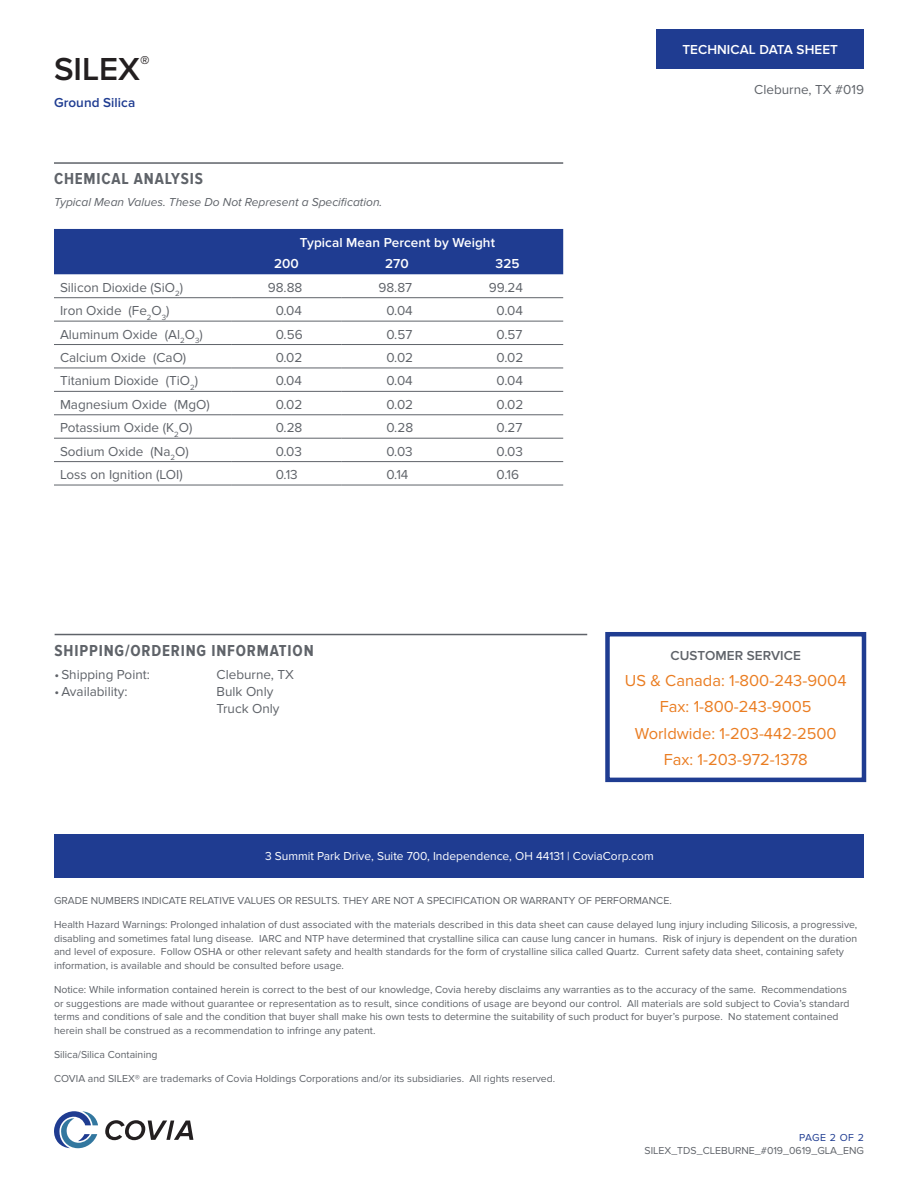
<style>
.page{position:relative;width:918px;height:1188px;background:#fff}
.page>*{position:absolute;margin:0;border:0;box-sizing:border-box;transform-origin:0 0}
.Header_1{font:600 33px "Proxima Nova";color:#231f20}
.Header_4_center{font:16.5px "Proxima Nova";color:#ea7d22}
.Header_3{font:700 16.5px "Proxima Nova Cond";letter-spacing:.05em;color:#5f6369}
.Table_Body_L{font:13.5px/16.5px "Proxima Nova";color:#5f6369}
.Table_Body_R{font:13.5px "Proxima Nova";color:#5f6369}
.Table_Header{font:600 13.5px "Proxima Nova";letter-spacing:.005em;color:#fff}
.Header_4_center-2{font:600 13.5px "Proxima Nova";letter-spacing:.005em;color:#5f6369}
.body_s_center{font:13.5px "Proxima Nova";color:#5f6369}
.Header_4{font:600 13.5px "Proxima Nova";letter-spacing:.005em;color:#1f3c91}
.t1{font:12px "Proxima Nova";color:#fff}
.body_xs{font:italic 12px "Proxima Nova";color:#5f6369}
.body_xxs{font:10.5px/13.5px "Proxima Nova";color:#5f6369}
.body_xxs_right{font:10.5px "Proxima Nova";color:#5f6369}
.t2{font:10.5px "Proxima Nova";letter-spacing:.03em;color:#1f3c91}
</style>
<div class="page">
<div style="left:656px;top:29px;width:208px;height:39px;background:#1f3c91"></div>
<svg style="left:105px;top:1120px;width:88px;height:20px"></svg>
<svg style="left:54px;top:1111px;width:44px;height:37px"></svg>
<div style="left:54px;top:834px;width:810px;height:44px;background:#1f3c91"></div>
<hr style="left:55px;top:634px;width:532px;height:1px;background:#5f6369">
<div style="left:605px;top:632px;width:261px;height:150px;border:4px solid #1f3c91"></div>
<hr style="left:54px;top:162px;width:509px;height:2px;background:#5f6369">
<div style="left:54px;top:229px;width:509px;height:45px;background:#1f3c91"></div>
<hr style="left:54px;top:461px;width:177px;height:1px;background:#5f6369">
<hr style="left:54px;top:485px;width:177px;height:1px;background:#5f6369">
<hr style="left:231px;top:461px;width:111px;height:1px;background:#5f6369">
<hr style="left:342px;top:461px;width:110px;height:1px;background:#5f6369">
<hr style="left:452px;top:461px;width:111px;height:1px;background:#5f6369">
<hr style="left:231px;top:485px;width:111px;height:1px;background:#5f6369">
<hr style="left:342px;top:485px;width:110px;height:1px;background:#5f6369">
<hr style="left:452px;top:485px;width:111px;height:1px;background:#5f6369">
<hr style="left:54px;top:297px;width:177px;height:1px;background:#5f6369">
<hr style="left:231px;top:297px;width:111px;height:1px;background:#5f6369">
<hr style="left:342px;top:297px;width:110px;height:1px;background:#5f6369">
<hr style="left:452px;top:297px;width:111px;height:1px;background:#5f6369">
<hr style="left:54px;top:321px;width:177px;height:1px;background:#5f6369">
<hr style="left:231px;top:321px;width:111px;height:1px;background:#5f6369">
<hr style="left:342px;top:321px;width:110px;height:1px;background:#5f6369">
<hr style="left:452px;top:321px;width:111px;height:1px;background:#5f6369">
<hr style="left:54px;top:344px;width:177px;height:1px;background:#5f6369">
<hr style="left:231px;top:344px;width:111px;height:1px;background:#5f6369">
<hr style="left:342px;top:344px;width:110px;height:1px;background:#5f6369">
<hr style="left:452px;top:344px;width:111px;height:1px;background:#5f6369">
<hr style="left:54px;top:368px;width:177px;height:1px;background:#5f6369">
<hr style="left:231px;top:368px;width:111px;height:1px;background:#5f6369">
<hr style="left:342px;top:368px;width:110px;height:1px;background:#5f6369">
<hr style="left:452px;top:368px;width:111px;height:1px;background:#5f6369">
<hr style="left:54px;top:391px;width:177px;height:1px;background:#5f6369">
<hr style="left:231px;top:391px;width:111px;height:1px;background:#5f6369">
<hr style="left:342px;top:391px;width:110px;height:1px;background:#5f6369">
<hr style="left:452px;top:391px;width:111px;height:1px;background:#5f6369">
<hr style="left:54px;top:414px;width:177px;height:1px;background:#5f6369">
<hr style="left:231px;top:414px;width:111px;height:1px;background:#5f6369">
<hr style="left:342px;top:414px;width:110px;height:1px;background:#5f6369">
<hr style="left:452px;top:414px;width:111px;height:1px;background:#5f6369">
<hr style="left:54px;top:438px;width:177px;height:1px;background:#5f6369">
<hr style="left:231px;top:438px;width:111px;height:1px;background:#5f6369">
<hr style="left:342px;top:438px;width:110px;height:1px;background:#5f6369">
<hr style="left:452px;top:438px;width:111px;height:1px;background:#5f6369">
<p class="Header_1" style="left:54px;top:50px;width:97px">SILEX<sup>®</sup></p>
<p class="Header_4" style="left:54px;top:95px;width:83px">Ground Silica</p>
<p class="Header_3" style="left:54px;top:169px;width:150px">CHEMICAL ANALYSIS</p>
<p class="body_xs" style="left:54px;top:195px;width:330px">Typical Mean Values. These Do Not Represent a Specification.</p>
<p class="Table_Header" style="left:300px;top:235px;width:197px">Typical Mean Percent by Weight</p>
<p class="Table_Header" style="left:274px;top:256px;width:26px">200</p>
<p class="Table_Header" style="left:385px;top:256px;width:25px">270</p>
<p class="Table_Header" style="left:496px;top:256px;width:26px">325</p>
<p class="Table_Body_L" style="left:60px;top:279px;width:125px">Silicon Dioxide (SiO<sub>2</sub>)</p>
<p class="Table_Body_R" style="left:268px;top:279px;width:36px">98.88</p>
<p class="Table_Body_R" style="left:378px;top:279px;width:35px">98.87</p>
<p class="Table_Body_R" style="left:489px;top:279px;width:36px">99.24</p>
<p class="Table_Body_L" style="left:60px;top:303px;width:111px">Iron Oxide (Fe<sub>2</sub>O<sub>3</sub>)</p>
<p class="Table_Body_R" style="left:276px;top:303px;width:28px">0.04</p>
<p class="Table_Body_R" style="left:386px;top:303px;width:28px">0.04</p>
<p class="Table_Body_R" style="left:497px;top:303px;width:28px">0.04</p>
<p class="Table_Body_L" style="left:60px;top:326px;width:144px">Aluminum Oxide (Al<sub>2</sub>O<sub>3</sub>)</p>
<p class="Table_Body_R" style="left:276px;top:326px;width:28px">0.56</p>
<p class="Table_Body_R" style="left:386px;top:326px;width:27px">0.57</p>
<p class="Table_Body_R" style="left:497px;top:326px;width:27px">0.57</p>
<p class="Table_Body_L" style="left:60px;top:349px;width:128px">Calcium Oxide (CaO)</p>
<p class="Table_Body_R" style="left:276px;top:350px;width:28px">0.02</p>
<p class="Table_Body_R" style="left:386px;top:350px;width:28px">0.02</p>
<p class="Table_Body_R" style="left:497px;top:350px;width:28px">0.02</p>
<p class="Table_Body_L" style="left:60px;top:373px;width:140px">Titanium Dioxide (TiO<sub>2</sub>)</p>
<p class="Table_Body_R" style="left:276px;top:373px;width:28px">0.04</p>
<p class="Table_Body_R" style="left:386px;top:373px;width:28px">0.04</p>
<p class="Table_Body_R" style="left:497px;top:373px;width:28px">0.04</p>
<p class="Table_Body_L" style="left:60px;top:396px;width:151px">Magnesium Oxide (MgO)</p>
<p class="Table_Body_R" style="left:276px;top:397px;width:28px">0.02</p>
<p class="Table_Body_R" style="left:386px;top:397px;width:28px">0.02</p>
<p class="Table_Body_R" style="left:497px;top:397px;width:28px">0.02</p>
<p class="Table_Body_L" style="left:60px;top:420px;width:134px">Potassium Oxide (K<sub>2</sub>O)</p>
<p class="Table_Body_R" style="left:276px;top:420px;width:28px">0.28</p>
<p class="Table_Body_R" style="left:386px;top:420px;width:28px">0.28</p>
<p class="Table_Body_R" style="left:497px;top:420px;width:27px">0.27</p>
<p class="Table_Body_L" style="left:60px;top:443px;width:130px">Sodium Oxide (Na<sub>2</sub>O)</p>
<p class="Table_Body_R" style="left:276px;top:443px;width:28px">0.03</p>
<p class="Table_Body_R" style="left:386px;top:443px;width:28px">0.03</p>
<p class="Table_Body_R" style="left:497px;top:443px;width:28px">0.03</p>
<p class="Table_Body_L" style="left:60px;top:466px;width:124px">Loss on Ignition (LOI)</p>
<p class="Table_Body_R" style="left:276px;top:467px;width:23px">0.13</p>
<p class="Table_Body_R" style="left:386px;top:467px;width:24px">0.14</p>
<p class="Table_Body_R" style="left:497px;top:467px;width:24px">0.16</p>
<p class="Header_3" style="left:55px;top:641px;width:261px">SHIPPING/ORDERING INFORMATION</p>
<p class="Table_Body_L" style="left:55px;top:666px;width:97px">•Shipping Point:</p>
<p class="Table_Body_L" style="left:217px;top:666px;width:79px">Cleburne, TX</p>
<p class="Table_Body_L" style="left:55px;top:684px;width:74px">•Availability:</p>
<p class="Table_Body_L" style="left:217px;top:684px;width:64px">Bulk Only<br>Truck Only</p>
<p class="Table_Header" style="left:682px;top:42px;width:157px">TECHNICAL DATA SHEET</p>
<p class="body_s_center" style="left:754px;top:81px;width:111px">Cleburne, TX #019</p>
<p class="Header_4_center-2" style="left:671px;top:648px;width:132px">CUSTOMER SERVICE</p>
<p class="Header_4_center" style="left:625px;top:671px;width:223px">US &amp; Canada: 1-800-243-9004</p>
<p class="Header_4_center" style="left:660px;top:697px;width:153px">Fax: 1-800-243-9005</p>
<p class="Header_4_center" style="left:635px;top:724px;width:203px">Worldwide: 1-203-442-2500</p>
<p class="Header_4_center" style="left:664px;top:750px;width:146px">Fax: 1-203-972-1378</p>
<p class="t1" style="left:265px;top:850px;width:390px">3 Summit Park Drive, Suite 700, Independence, OH 44131 | CoviaCorp.com</p>
<p class="body_xxs" style="left:54px;top:894px;width:619px">GRADE NUMBERS INDICATE RELATIVE VALUES OR RESULTS. THEY ARE NOT A SPECIFICATION OR WARRANTY OF PERFORMANCE.</p>
<p class="body_xxs" style="left:54px;top:918px;width:805px">Health Hazard Warnings: Prolonged inhalation of dust associated with the materials described in this data sheet can cause delayed lung injury including Silicosis, a progressive, disabling and sometimes fatal lung disease. IARC and NTP have determined that crystalline silica can cause lung cancer in humans. Risk of injury is dependent on the duration and level of exposure. Follow OSHA or other relevant safety and health standards for the form of crystalline silica called Quartz. Current safety data sheet, containing safety information, is available and should be consulted before usage.</p>
<p class="body_xxs" style="left:54px;top:983px;width:797px">Notice: While information contained herein is correct to the best of our knowledge, Covia hereby disclaims any warranties as to the accuracy of the same. Recommendations or suggestions are made without guarantee or representation as to result, since conditions of usage are beyond our control. All materials are sold subject to Covia’s standard terms and conditions of sale and the condition that buyer shall make his own tests to determine the suitability of such product for buyer’s purpose. No statement contained herein shall be construed as a recommendation to infringe any patent.</p>
<p class="body_xxs" style="left:54px;top:1048px;width:105px">Silica/Silica Containing</p>
<p class="body_xxs" style="left:54px;top:1072px;width:503px">COVIA and SILEX® are trademarks of Covia Holdings Corporations and/or its subsidiaries. All rights reserved.</p>
<p class="t2" style="left:799px;top:1132px;width:66px">PAGE 2 OF 2</p>
<p class="body_xxs_right" style="left:645px;top:1145px;width:221px">SILEX_TDS_CLEBURNE_#019_0619_GLA_ENG</p>
</div>
